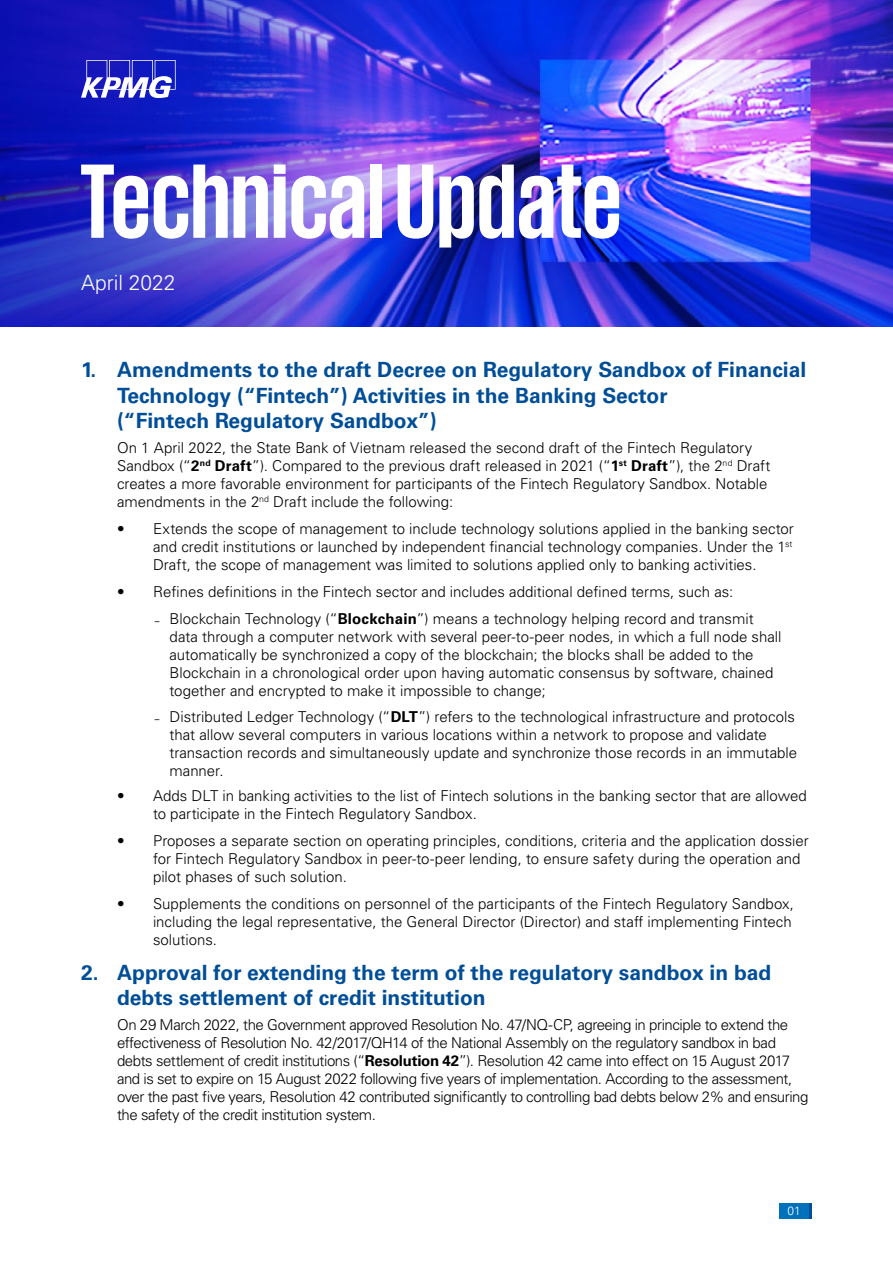
<style>
.page{position:relative;width:893px;height:1263px;background:#fff}
.page>*{position:absolute;margin:0;border:0;box-sizing:border-box;transform-origin:0 0}
.t1{font:700 108px "KPMG";color:#fff}
.t2{font:700 21px/25.2px "VNI Univers 65";color:#004e98}
.t3{font:300 21px "VNI Univers 45";color:#fff}
.t4{font:300 15px/18px "VNI Univers 45";color:#000}
.t5{font:300 15px/18px "VNI Univers 45";letter-spacing:-.03em;color:#000}
.t6{font:300 12px "VNI Univers 45";color:#fff}
.s1{font-family:"VNI Univers 65";font-weight:700}
</style>
<div class="page">
<img style="left:0;top:0;width:893px;height:326px">
<svg style="left:81px;top:60px;width:95px;height:38px"></svg>
<div style="left:782px;top:1203px;width:30px;height:15px;background:#004e98"></div>
<div style="left:779px;top:1203px;width:30px;height:15px;background:#0072bc"></div>
<h1 class="t1" style="left:80px;top:138px;width:544px">Technical Update</h1>
<h2 class="t3" style="left:81px;top:267px;width:96px">April 2022</h2>
<h2 class="t2" style="left:117px;top:356px;width:691px;text-indent:-36px">1. Amendments to the draft Decree on Regulatory Sandbox of Financial<br>Technology (“Fintech”) Activities in the Banking Sector<br>(“Fintech Regulatory Sandbox”)</h2>
<p class="t4" style="left:117px;top:438px;width:655px">On 1 April 2022, the State Bank of Vietnam released the second draft of the Fintech Regulatory Sandbox (“<span class="s1">2</span><sup>nd</sup> <span class="s1">Draft</span>”). Compared to the previous draft released in 2021 (“<span class="s1">1</span><sup>st</sup> <span class="s1">Draft</span>”), the 2<sup>nd</sup> Draft creates a more favorable environment for participants of the Fintech Regulatory Sandbox. Notable amendments in the 2<sup>nd</sup> Draft include the following:</p>
<p class="t4" style="left:153px;top:519px;width:642px;text-align:justify;text-indent:-36px">• Extends the scope of management to include technology solutions applied in the banking sector and credit institutions or launched by independent financial technology companies. Under the 1<sup>st </sup>Draft, the scope of management was limited to solutions applied only to banking activities.</p>
<p class="t4" style="left:155px;top:578px;width:601px;line-height:27px;text-indent:-38px">• Refines definitions in the Fintech sector and includes additional defined terms, such as:<br>₋ Blockchain Technology (“<span class="s1">Blockchain</span>”) means a technology helping record and transmit</p>
<p class="t4" style="left:170px;top:627px;width:613px">data through a computer network with several peer-to-peer nodes, in which a full node shall automatically be synchronized a copy of the blockchain; the blocks shall be added to the Blockchain in a chronological order upon having automatic consensus by software, chained together and encrypted to make it impossible to change;</p>
<p class="t4" style="left:170px;top:707px;width:629px;text-indent:-15px">₋ Distributed Ledger Technology (“<span class="s1">DLT</span>”) refers to the technological infrastructure and protocols that allow several computers in various locations within a network to propose and validate transaction records and simultaneously update and synchronize those records in an immutable manner.</p>
<p class="t4" style="left:153px;top:786px;width:655px;text-indent:-36px">• Adds DLT in banking activities to the list of Fintech solutions in the banking sector that are allowed to participate in the Fintech Regulatory Sandbox.</p>
<p class="t4" style="left:153px;top:831px;width:657px;text-indent:-36px">• Proposes a separate section on operating principles, conditions, criteria and the application dossier for Fintech Regulatory Sandbox in peer-to-peer lending, to ensure safety during the operation and pilot phases of such solution.</p>
<p class="t4" style="left:153px;top:894px;width:643px;text-indent:-36px">• Supplements the conditions on personnel of the participants of the Fintech Regulatory Sandbox, including the legal representative, the General Director (Director) and staff implementing Fintech solutions.</p>
<h2 class="t2" style="left:117px;top:958px;width:656px;text-indent:-36px">2. Approval for extending the term of the regulatory sandbox in bad debts settlement of credit institution</h2>
<p class="t5" style="left:117px;top:1015px;width:693px">On 29 March 2022, the Government approved Resolution No. 47/NQ-CP, agreeing in principle to extend the effectiveness of Resolution No. 42/2017/QH14 of the National Assembly on the regulatory sandbox in bad debts settlement of credit institutions (“<span class="s1">Resolution 42</span>”). Resolution 42 came into effect on 15 August 2017 and is set to expire on 15 August 2022 following five years of implementation. According to the assessment, over the past five years, Resolution 42 contributed significantly to controlling bad debts below 2% and ensuring the safety of the credit institution system.</p>
<p class="t6" style="left:787px;top:1202px;width:15px">01</p>
</div>
